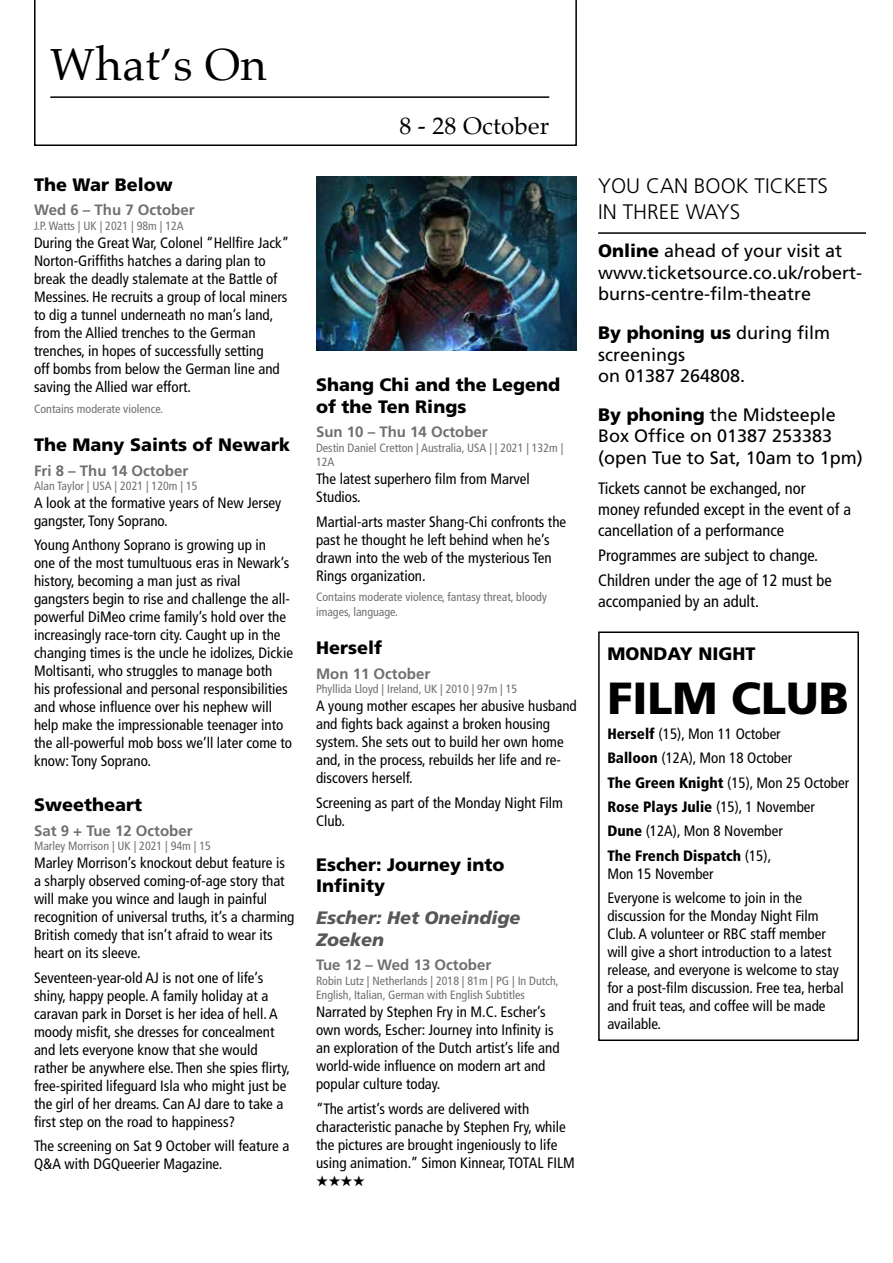
<style>
.page{position:relative;width:893px;height:1263px;background:#fff}
.page>*{position:absolute;margin:0;border:0;box-sizing:border-box;transform-origin:0 0}
.t1{font:900 45px "Frutiger";color:#000}
.t2{font:45px "Palatino";letter-spacing:.01em;color:#000}
.t3{font:24px "Palatino";letter-spacing:.01em;color:#000}
.t4{font:300 21px/25.2px "Frutiger";color:#000}
.t5{font:18px/21.6px "Frutiger";color:#000}
.t6{font:900 18px/21.6px "Frutiger";color:#000}
.t7{font:italic 900 18px/21.6px "Frutiger";color:#575756}
.t8{font:condensed 16.5px/21px "Frutiger";color:#000}
.t9{font:condensed 15px/18px "Frutiger";color:#000}
.t10{font:700 15px "Frutiger";color:#706f6f}
.t11{font:15px "Zapf Dingbats ITC";color:#000}
.t12{font:condensed 12px/14.4px "Frutiger";color:#706f6f}
.s1{font-weight:900}
</style>
<div class="page">
<svg style="left:34px;top:0;width:543px;height:146px"></svg>
<div style="left:598px;top:631px;width:261px;height:410px;border:2px solid #000"></div>
<hr style="left:50px;top:96px;width:499px;height:2px;background:#000">
<img style="left:316px;top:177px;width:261px;height:174px">
<hr style="left:598px;top:232px;width:268px;height:2px;background:#000">
<h1 class="t2" style="left:50px;top:27px;width:218px">What’s On</h1>
<p class="t6" style="left:34px;top:174px;width:140px">The War Below</p>
<p class="t10" style="left:34px;top:201px;width:162px">Wed 6 – Thu 7 October</p>
<p class="t12" style="left:34px;top:218px;width:151px">J.P. Watts | UK | 2021 | 98m | 12A</p>
<p class="t9" style="left:34px;top:234px;width:257px">During the Great War, Colonel “Hellfire Jack” Norton-Griffiths hatches a daring plan to break the deadly stalemate at the Battle of Messines. He recruits a group of local miners to dig a tunnel underneath no man’s land, from the Allied trenches to the German trenches, in hopes of successfully setting<br>off bombs from below the German line and saving the Allied war effort.</p>
<p class="t12" style="left:34px;top:401px;width:131px">Contains moderate violence.</p>
<p class="t6" style="left:34px;top:434px;width:258px">The Many Saints of Newark</p>
<p class="t10" style="left:34px;top:461px;width:156px">Fri 8 – Thu 14 October</p>
<p class="t12" style="left:34px;top:479px;width:165px">Alan Taylor | USA | 2021 | 120m | 15</p>
<p class="t9" style="left:34px;top:494px;width:249px">A look at the formative years of New Jersey gangster, Tony Soprano.</p>
<p class="t9" style="left:34px;top:536px;width:261px">Young Anthony Soprano is growing up in<br>one of the most tumultuous eras in Newark’s history, becoming a man just as rival gangsters begin to rise and challenge the all&shy;powerful DiMeo crime family’s hold over the increasingly race-torn city. Caught up in the changing times is the uncle he idolizes, Dickie Moltisanti, who struggles to manage both<br>his professional and personal responsibilities and whose influence over his nephew will help make the impressionable teenager into the all-powerful mob boss we’ll later come to know: Tony Soprano.</p>
<p class="t6" style="left:34px;top:794px;width:109px">Sweetheart</p>
<p class="t10" style="left:34px;top:822px;width:160px">Sat 9 + Tue 12 October</p>
<p class="t12" style="left:34px;top:839px;width:178px">Marley Morrison | UK | 2021 | 94m | 15</p>
<p class="t9" style="left:34px;top:854px;width:262px">Marley Morrison’s knockout debut feature is a sharply observed coming-of-age story that will make you wince and laugh in painful recognition of universal truths, it’s a charming British comedy that isn’t afraid to wear its heart on its sleeve.</p>
<p class="t9" style="left:34px;top:968px;width:257px">Seventeen-year-old AJ is not one of life’s shiny, happy people. A family holiday at a caravan park in Dorset is her idea of hell. A moody misfit, she dresses for concealment and lets everyone know that she would rather be anywhere else. Then she spies flirty, free-spirited lifeguard Isla who might just be the girl of her dreams. Can AJ dare to take a first step on the road to happiness?</p>
<p class="t9" style="left:34px;top:1137px;width:257px">The screening on Sat 9 October will feature a<br>Q&amp;A with DGQueerier Magazine.</p>
<h2 class="t3" style="left:399px;top:106px;width:151px">8 - 28 October</h2>
<p class="t6" style="left:316px;top:374px;width:246px">Shang Chi and the Legend of the Ten Rings</p>
<p class="t10" style="left:316px;top:423px;width:173px">Sun 10 – Thu 14 October</p>
<p class="t12" style="left:316px;top:440px;width:249px">Destin Daniel Cretton | Australia, USA | | 2021 | 132m |<br>12A</p>
<p class="t9" style="left:316px;top:470px;width:215px">The latest superhero film from Marvel<br>Studios.</p>
<p class="t9" style="left:316px;top:512px;width:252px">Martial-arts master Shang-Chi confronts the past he thought he left behind when he’s drawn into the web of the mysterious Ten Rings organization.</p>
<p class="t12" style="left:316px;top:590px;width:232px">Contains moderate violence, fantasy threat, bloody images, language.</p>
<p class="t6" style="left:316px;top:637px;width:67px">Herself</p>
<p class="t10" style="left:316px;top:665px;width:116px">Mon 11 October</p>
<p class="t12" style="left:316px;top:682px;width:203px">Phyllida Lloyd | Ireland, UK | 2010 | 97m | 15</p>
<p class="t9" style="left:316px;top:697px;width:262px">A young mother escapes her abusive husband and fights back against a broken housing system. She sets out to build her own home and, in the process, rebuilds her life and re&shy;discovers herself.</p>
<p class="t9" style="left:316px;top:793px;width:248px">Screening as part of the Monday Night Film<br>Club.</p>
<p class="t6" style="left:316px;top:853px;width:190px">Escher: Journey into<br>Infinity</p>
<p class="t7" style="left:316px;top:907px;width:206px">Escher: Het Oneindige<br>Zoeken</p>
<p class="t10" style="left:316px;top:956px;width:177px">Tue 12 – Wed 13 October</p>
<p class="t12" style="left:316px;top:973px;width:244px">Robin Lutz | Netherlands | 2018 | 81m | PG | In Dutch,<br>English, Italian, German with English Subtitles</p>
<p class="t9" style="left:316px;top:1003px;width:245px">Narrated by Stephen Fry in M.C. Escher’s own words, Escher: Journey into Infinity is an exploration of the Dutch artist’s life and world-wide influence on modern art and popular culture today.</p>
<p class="t9" style="left:316px;top:1099px;width:260px">“The artist’s words are delivered with characteristic panache by Stephen Fry, while the pictures are brought ingeniously to life using animation.” Simon Kinnear, TOTAL FILM</p>
<p class="t11" style="left:316px;top:1173px;width:50px">★★★★</p>
<h3 class="t4" style="left:598px;top:173px;width:231px">YOU CAN BOOK TICKETS<br>IN THREE WAYS</h3>
<p class="t5" style="left:598px;top:240px;width:266px"><span class="s1">Online</span> ahead of your visit at www.ticketsource.co.uk/robert&shy;burns-centre-film-theatre</p>
<p class="t5" style="left:598px;top:322px;width:234px"><span class="s1">By phoning us</span> during film screenings<br>on 01387 264808.</p>
<p class="t5" style="left:598px;top:404px;width:266px"><span class="s1">By phoning</span> the Midsteeple<br>Box Office on 01387 253383 (open Tue to Sat, 10am to 1pm)</p>
<p class="t8" style="left:598px;top:477px;width:254px">Tickets cannot be exchanged, nor money refunded except in the event of a cancellation of a performance</p>
<p class="t8" style="left:598px;top:543px;width:235px;line-height:25.2px">Programmes are subject to change.<br>Children under the age of 12 must be</p>
<p class="t8" style="left:598px;top:591px;width:162px">accompanied by an adult.</p>
<p class="t6" style="left:607px;top:643px;width:150px">MONDAY NIGHT</p>
<h1 class="t1" style="left:607px;top:671px;width:243px">FILM CLUB</h1>
<p class="t9" style="left:607px;top:721px;width:243px;line-height:24.3px"><span class="s1">Herself</span> (15), Mon 11 October<br><span class="s1">Balloon</span> (12A), Mon 18 October<br><span class="s1">The Green Knight</span> (15), Mon 25 October<br><span class="s1">Rose Plays Julie</span> (15), 1 November<br><span class="s1">Dune</span> (12A), Mon 8 November<br><span class="s1">The French Dispatch</span> (15),</p>
<p class="t9" style="left:607px;top:861px;width:196px;line-height:24.3px">Mon 15 November<br>Everyone is welcome to join in the</p>
<p class="t9" style="left:607px;top:907px;width:238px">discussion for the Monday Night Film Club. A volunteer or RBC staff member will give a short introduction to a latest release, and everyone is welcome to stay for a post-film discussion. Free tea, herbal and fruit teas, and coffee will be made available.</p>
</div>
